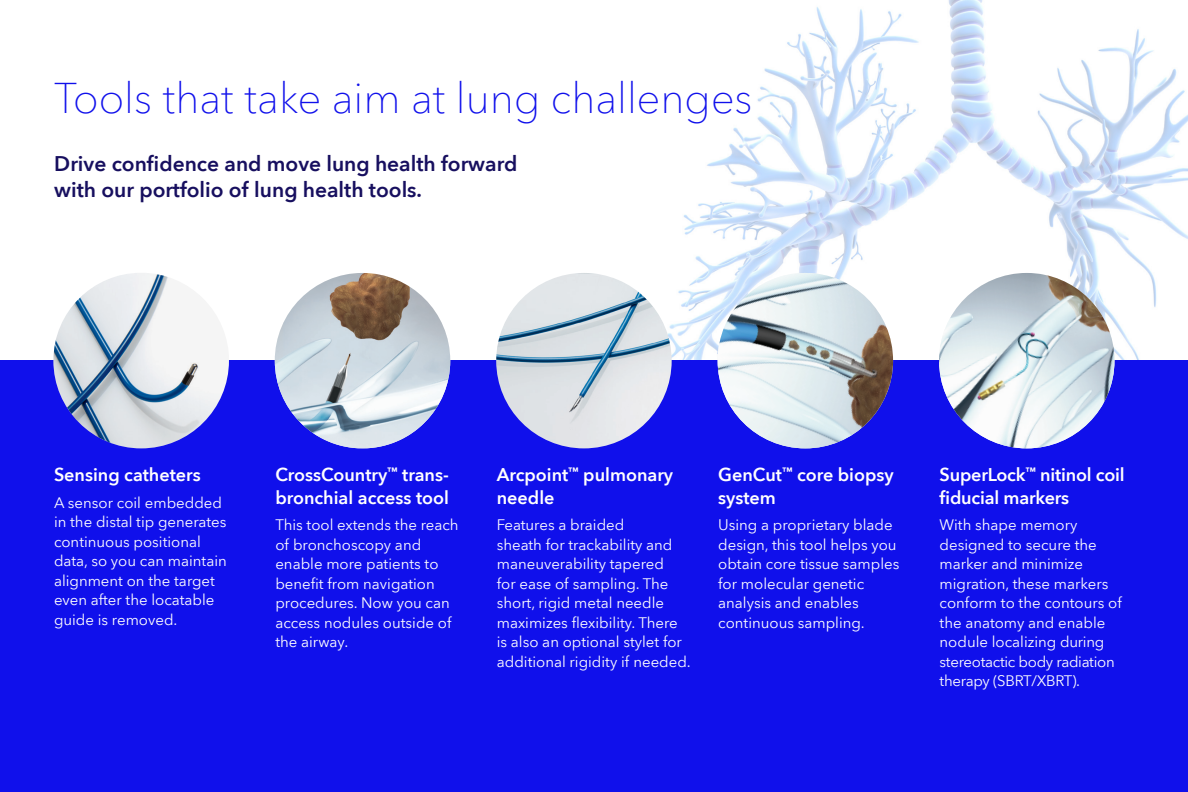
<style>
.page{position:relative;width:1188px;height:792px;background:#fff}
.page>*{position:absolute;margin:0;border:0;box-sizing:border-box;transform-origin:0 0}
.Subhead_3_large{font:100 42px "Avenir Next World";color:#1010eb}
.Subhead_2_medium{font:600 21px/25.5px "Avenir Next World";color:#170f5f}
.Subhead_4_navy{font:600 18px/22.5px "Avenir Next World";color:#fff}
.Body-use_130__leading{font:15px/19.5px "Avenir Next World";color:#fff}
</style>
<div class="page">
<img style="left:672px;top:0;width:516px;height:361px">
<div style="left:0;top:361px;width:1188px;height:431px;background:#1010eb"></div>
<img style="left:718px;top:273px;width:175px;height:175px;border-radius:88px">
<img style="left:939px;top:273px;width:175px;height:175px;border-radius:88px">
<img style="left:275px;top:273px;width:175px;height:175px;border-radius:86px">
<img style="left:496px;top:273px;width:176px;height:175px">
<img style="left:53px;top:273px;width:176px;height:175px">
<p class="Subhead_3_large" style="left:54px;top:64px;width:700px">Tools that take aim at lung challenges</p>
<p class="Subhead_2_medium" style="left:54px;top:151px;width:465px">Drive confidence and move lung health forward with our portfolio of lung health tools.</p>
<p class="Subhead_4_navy" style="left:54px;top:464px;width:148px">Sensing catheters</p>
<p class="Body-use_130__leading" style="left:54px;top:493px;width:174px">A sensor coil embedded in the distal tip generates continuous positional data, so you can maintain alignment on the target even after the locatable guide is removed.</p>
<p class="Subhead_4_navy" style="left:275px;top:464px;width:175px">CrossCountry<sup>™</sup> trans&shy;bronchial access tool</p>
<p class="Body-use_130__leading" style="left:275px;top:515px;width:185px">This tool extends the reach of bronchoscopy and enable more patients to benefit from navigation procedures. Now you can access nodules outside of the airway.</p>
<p class="Subhead_4_navy" style="left:497px;top:464px;width:178px">Arcpoint<sup>™</sup> pulmonary needle</p>
<p class="Body-use_130__leading" style="left:497px;top:515px;width:196px">Features a braided<br>sheath for trackability and maneuverability tapered<br>for ease of sampling. The short, rigid metal needle maximizes flexibility. There is also an optional stylet for additional rigidity if needed.</p>
<p class="Subhead_4_navy" style="left:718px;top:464px;width:177px">GenCut<sup>™</sup> core biopsy system</p>
<p class="Body-use_130__leading" style="left:718px;top:515px;width:183px">Using a proprietary blade design, this tool helps you obtain core tissue samples for molecular genetic analysis and enables continuous sampling.</p>
<p class="Subhead_4_navy" style="left:940px;top:464px;width:187px">SuperLock<sup>™</sup> nitinol coil fiducial markers</p>
<p class="Body-use_130__leading" style="left:940px;top:515px;width:184px">With shape memory designed to secure the marker and minimize migration, these markers conform to the contours of the anatomy and enable nodule localizing during stereotactic body radiation therapy (SBRT/XBRT).</p>
</div>
